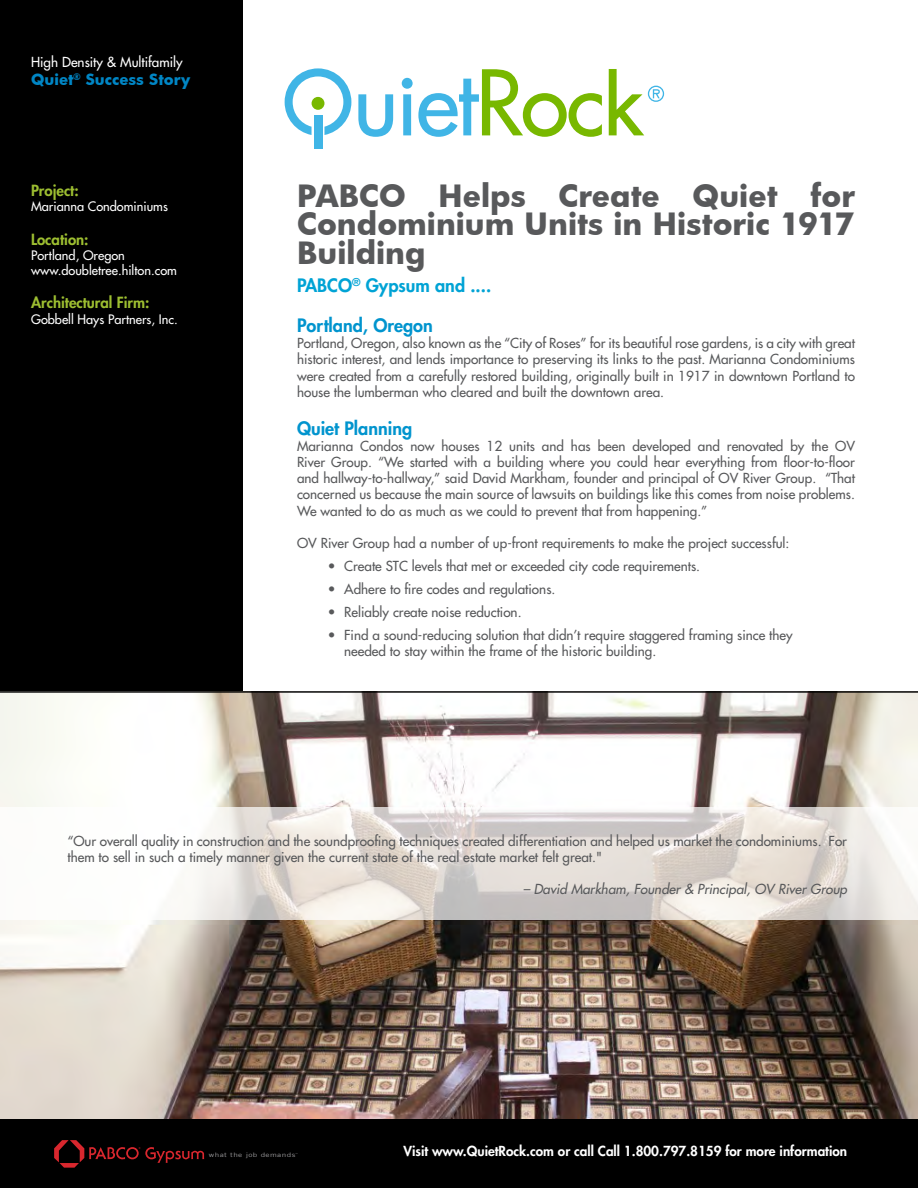
<style>
.page{position:relative;width:918px;height:1188px;background:#fff}
.page>*{position:absolute;margin:0;border:0;box-sizing:border-box;transform-origin:0 0}
.t1{font:700 30px/28.5px "Futura";color:#58595b;text-align:justify}
.t2{font:800 18px "Futura";color:#0094ce}
.t3{font:800 18px "Futura";color:#00a3d5}
.t4{font:800 15px "Futura";color:#9dbe31}
.t5{font:700 15px "Futura";color:#0086c5}
.t6{font:13.5px/16.2px "Futura";color:#58595b;text-align:justify}
.t7{font:800 13.5px "Futura";color:#fff}
.t8{font:italic 13.5px "Futura";color:#58595b}
.t9{font:13.5px "Futura";color:#fff}
.Bullets_List_Benifit{font:12.75px "Futura";color:#fff}
.t10{font:6.15px "Trade Gothic";letter-spacing:.05em;color:#99989a;scale:1.32 1}
</style>
<div class="page">
<div style="left:0;top:0;width:243px;height:786px;background:#000"></div>
<img style="left:0;top:691px;width:918px;height:428px">
<svg style="left:0;top:808px;width:918px;height:112px"></svg>
<div style="left:0;top:1119px;width:918px;height:69px;background:#000"></div>
<svg style="left:358px;top:94px;width:35px;height:43px"></svg>
<svg style="left:402px;top:69px;width:200px;height:68px"></svg>
<svg style="left:609px;top:69px;width:55px;height:66px"></svg>
<svg style="left:285px;top:68px;width:66px;height:67px"></svg>
<div style="left:312px;top:97px;width:12px;height:13px;background:#78b800;border-radius:50%"></div>
<div style="left:314px;top:115px;width:8px;height:34px;background:#40b5e6"></div>
<svg style="left:54px;top:1140px;width:150px;height:28px"></svg>
<p class="t9" style="left:31px;top:53px;width:153px">High Density &amp; Multifamily</p>
<p class="t5" style="left:31px;top:69px;width:161px">Quiet<sup>®</sup> Success Story</p>
<p class="t4" style="left:31px;top:181px;width:49px">Project:</p>
<p class="Bullets_List_Benifit" style="left:31px;top:199px;width:138px">Marianna Condominiums</p>
<p class="t4" style="left:31px;top:230px;width:59px">Location:</p>
<p class="Bullets_List_Benifit" style="left:31px;top:247px;width:95px">Portland, Oregon</p>
<p class="Bullets_List_Benifit" style="left:31px;top:262px;width:148px">www.doubletree.hilton.com</p>
<p class="t4" style="left:31px;top:293px;width:120px">Architectural Firm:</p>
<p class="Bullets_List_Benifit" style="left:31px;top:311px;width:148px">Gobbell Hays Partners, Inc.</p>
<p class="t1" style="left:297px;top:181px;width:560px">PABCO Helps Create Quiet for Condominium Units in Historic 1917<br>Building</p>
<p class="t3" style="left:297px;top:274px;width:196px">PABCO<sup>®</sup> Gypsum and ....</p>
<p class="t2" style="left:297px;top:314px;width:137px">Portland, Oregon</p>
<p class="t6" style="left:297px;top:335px;width:560px">Portland, Oregon, also known as the “City of Roses” for its beautiful rose gardens, is a city with great historic interest, and lends importance to preserving its links to the past. Marianna Condominiums were created from a carefully restored building, originally built in 1917 in downtown Portland to house the lumberman who cleared and built the downtown area.</p>
<p class="t2" style="left:297px;top:417px;width:117px">Quiet Planning</p>
<p class="t6" style="left:297px;top:438px;width:560px">Marianna Condos now houses 12 units and has been developed and renovated by the OV River Group. “We started with a building where you could hear everything from floor-to-floor and hallway-to-hallway,” said David Markham, founder and principal of OV River Group. “That concerned us because the main source of lawsuits on buildings like this comes from noise problems.<br>We wanted to do as much as we could to prevent that from happening.”</p>
<p class="t6" style="left:297px;top:535px;width:494px">OV River Group had a number of up-front requirements to make the project successful:</p>
<p class="t6" style="left:328px;top:558px;width:374px">• Create STC levels that met or exceeded city code requirements.</p>
<p class="t6" style="left:328px;top:581px;width:229px">• Adhere to fire codes and regulations.</p>
<p class="t6" style="left:328px;top:604px;width:195px">• Reliably create noise reduction.</p>
<p class="t6" style="left:344px;top:627px;width:450px;text-indent:-16px">• Find a sound-reducing solution that didn’t require staggered framing since they needed to stay within the frame of the historic building.</p>
<p class="t6" style="left:68px;top:833px;width:781px">“Our overall quality in construction and the soundproofing techniques created differentiation and helped us market the condominiums. For them to sell in such a timely manner given the current state of the real estate market felt great."</p>
<p class="t8" style="left:523px;top:881px;width:326px">– David Markham, Founder &amp; Principal, OV River Group</p>
<p class="t10" style="left:209px;top:1152px;width:67px">what the job demands</p>
<p class="t7" style="left:403px;top:1142px;width:445px">Visit www.QuietRock.com or call Call 1.800.797.8159 for more information</p>
</div>
